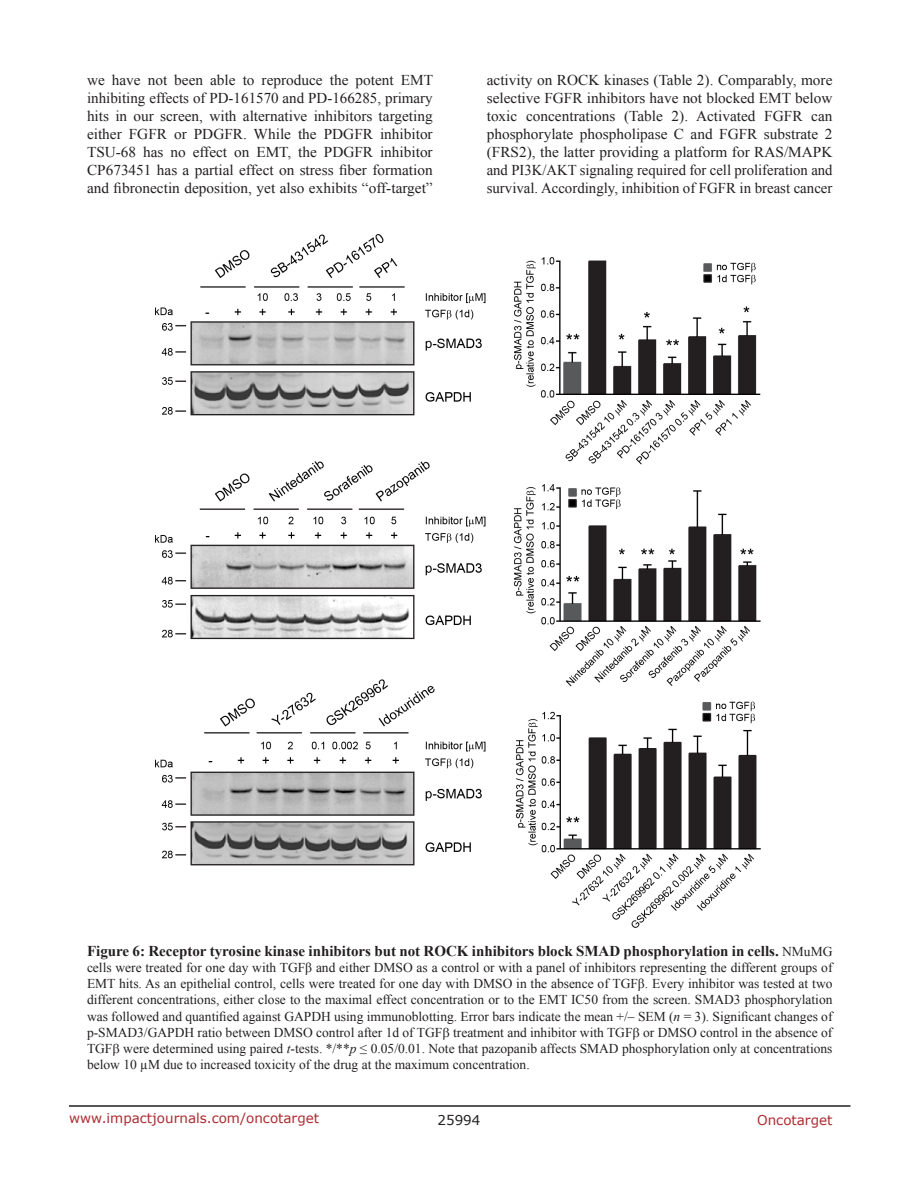
<style>
.page{position:relative;width:918px;height:1188px;background:#fff}
.page>*{position:absolute;margin:0;border:0;box-sizing:border-box;transform-origin:0 0}
.BodyText{font:15px/18px "Times New Roman";color:#231f20;text-align:justify}
.FigureText{font:700 15px "Times New Roman";color:#231f20}
.FigureText-2{font:13.5px/16.2px "Times New Roman";color:#231f20;text-align:justify}
.t1{font:13.5px "Verdana";color:#ac2b31}
.t2{font:13.5px "Verdana";color:#231f20}
.s1{font-weight:400;font-size:13.5px}
.s2{font-style:italic}
</style>
<div class="page">
<hr style="left:69px;top:1105px;width:781px;height:2px;background:#231f20">
<img style="left:156px;top:234px;width:605px;height:694px">
<p class="BodyText" style="left:87px;top:71px;width:348px">we have not been able to reproduce the potent EMT inhibiting effects of PD-161570 and PD-166285, primary hits in our screen, with alternative inhibitors targeting either FGFR or PDGFR. While the PDGFR inhibitor TSU-68 has no effect on EMT, the PDGFR inhibitor CP673451 has a partial effect on stress fiber formation and fibronectin deposition, yet also exhibits “off-target”</p>
<p class="BodyText" style="left:487px;top:71px;width:347px">activity on ROCK kinases (Table 2). Comparably, more selective FGFR inhibitors have not blocked EMT below toxic concentrations (Table 2). Activated FGFR can phosphorylate phospholipase C and FGFR substrate 2 (FRS2), the latter providing a platform for RAS/MAPK and PI3K/AKT signaling required for cell proliferation and survival. Accordingly, inhibition of FGFR in breast cancer</p>
<p class="FigureText" style="left:87px;top:940px;width:747px">Figure 6: Receptor tyrosine kinase inhibitors but not ROCK inhibitors block SMAD phosphorylation in cells. <span class="s1">NMuMG</span></p>
<p class="FigureText-2" style="left:87px;top:959px;width:747px">cells were treated for one day with TGFβ and either DMSO as a control or with a panel of inhibitors representing the different groups of EMT hits. As an epithelial control, cells were treated for one day with DMSO in the absence of TGFβ. Every inhibitor was tested at two different concentrations, either close to the maximal effect concentration or to the EMT IC50 from the screen. SMAD3 phosphorylation was followed and quantified against GAPDH using immunoblotting. Error bars indicate the mean +/– SEM (<span class="s2">n</span> = 3). Significant changes of p-SMAD3/GAPDH ratio between DMSO control after 1d of TGF treatment and inhibitor with TGF or DMSO control in the absence of TGF were determined using paired <span class="s2">t</span>-tests. */**<span class="s2">p</span> ≤ 0.05/0.01. Note that pazopanib affects SMAD phosphorylation only at concentrations below 10 µM due to increased toxicity of the drug at the maximum concentration.</p>
<p class="t1" style="left:69px;top:1109px;width:252px">www.impactjournals.com/oncotarget</p>
<p class="t2" style="left:438px;top:1111px;width:44px">25994</p>
<p class="t1" style="left:757px;top:1111px;width:77px">Oncotarget</p>
</div>
